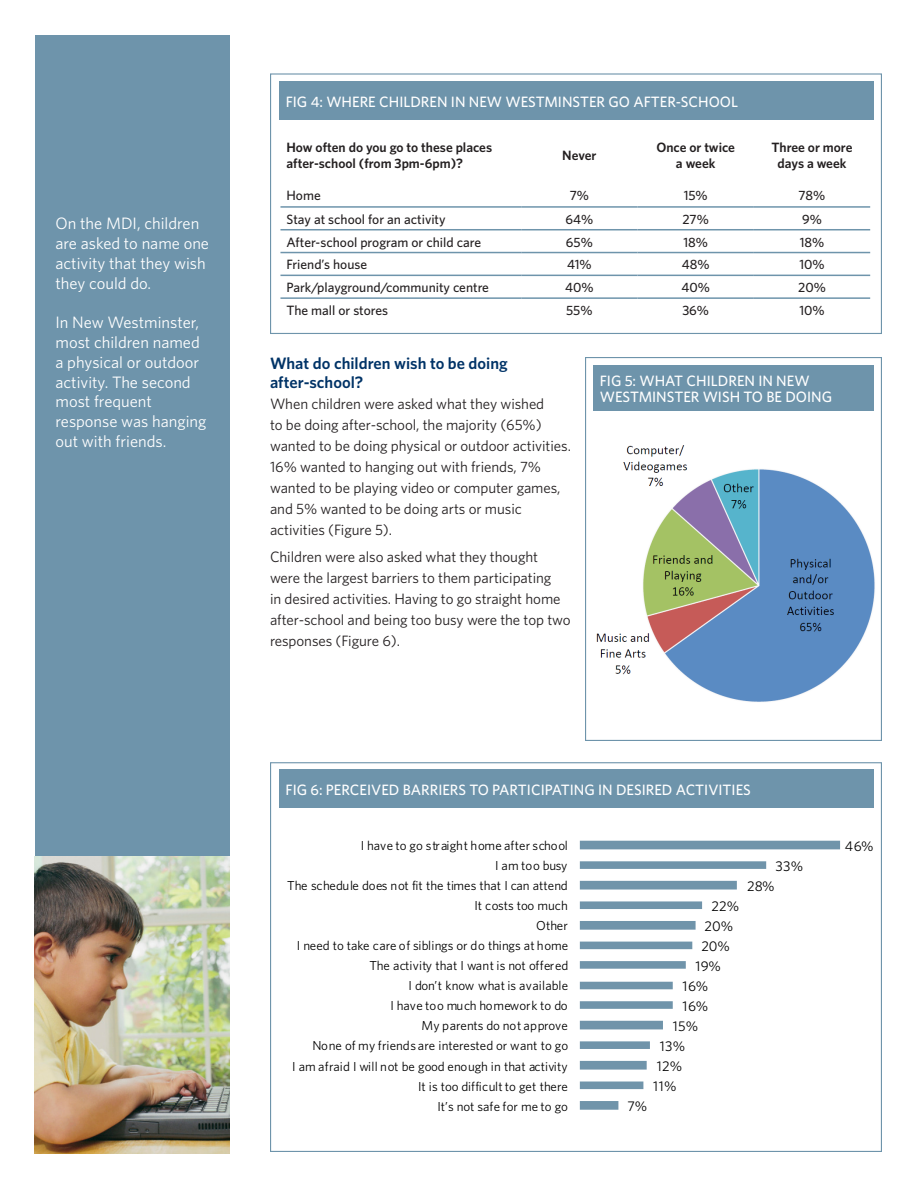
<style>
.page{position:relative;width:918px;height:1188px;background:#fff}
.page>*{position:absolute;margin:0;border:0;box-sizing:border-box;transform-origin:0 0}
.Sidebar_body{font:16.5px/19.8px "Whitney";color:#fff}
.Subheading{font:600 16.5px/19.8px "Whitney";color:#003367}
.Body_copy{font:15px/21px "Whitney";letter-spacing:-.005em;color:#231f20}
.Graph_headers{font:500 15px/16.5px "Whitney";color:#fff}
.t1{font:14.1px "Whitney";letter-spacing:.03em;color:#000}
.Body_copy-2{font:500 13.5px "Whitney";color:#231f20}
.Body_copy-3{font:600 13.5px/16.5px "Whitney";color:#231f20;text-align:center}
.t2{font:13.05px "Whitney";letter-spacing:.005em;color:#000}
</style>
<div class="page">
<div style="left:35px;top:35px;width:195px;height:1118px;background:#6e94ab"></div>
<img style="left:35px;top:856px;width:195px;height:297px">
<div style="left:270px;top:73px;width:612px;height:261px;border:1px solid #6e94ab"></div>
<div style="left:279px;top:81px;width:594px;height:39px;background:#6e94ab"></div>
<hr style="left:280px;top:206px;width:241px;height:2px;background:#6e94ab">
<hr style="left:521px;top:206px;width:117px;height:2px;background:#6e94ab">
<hr style="left:638px;top:206px;width:116px;height:2px;background:#6e94ab">
<hr style="left:754px;top:206px;width:116px;height:2px;background:#6e94ab">
<hr style="left:280px;top:229px;width:241px;height:1px;background:#6e94ab">
<hr style="left:521px;top:229px;width:117px;height:1px;background:#6e94ab">
<hr style="left:638px;top:229px;width:116px;height:1px;background:#6e94ab">
<hr style="left:754px;top:229px;width:116px;height:1px;background:#6e94ab">
<hr style="left:280px;top:252px;width:241px;height:1px;background:#6e94ab">
<hr style="left:521px;top:252px;width:117px;height:1px;background:#6e94ab">
<hr style="left:638px;top:252px;width:116px;height:1px;background:#6e94ab">
<hr style="left:754px;top:252px;width:116px;height:1px;background:#6e94ab">
<hr style="left:280px;top:275px;width:241px;height:1px;background:#6e94ab">
<hr style="left:521px;top:275px;width:117px;height:1px;background:#6e94ab">
<hr style="left:638px;top:275px;width:116px;height:1px;background:#6e94ab">
<hr style="left:754px;top:275px;width:116px;height:1px;background:#6e94ab">
<hr style="left:280px;top:297px;width:241px;height:2px;background:#6e94ab">
<hr style="left:521px;top:297px;width:117px;height:2px;background:#6e94ab">
<hr style="left:638px;top:297px;width:116px;height:2px;background:#6e94ab">
<hr style="left:754px;top:297px;width:116px;height:2px;background:#6e94ab">
<div style="left:585px;top:357px;width:297px;height:384px;border:1px solid #6e94ab"></div>
<div style="left:593px;top:365px;width:280px;height:46px;background:#6e94ab"></div>
<div style="left:279px;top:770px;width:594px;height:38px;background:#6e94ab"></div>
<svg style="left:580px;top:841px;width:260px;height:269px"></svg>
<img style="left:596px;top:445px;width:279px;height:257px">
<p class="Sidebar_body" style="left:56px;top:213px;width:155px">On the MDI, children are asked to name one activity that they wish they could do.</p>
<p class="Sidebar_body" style="left:56px;top:312px;width:153px">In New Westminster, most children named a physical or outdoor activity. The second most frequent response was hanging out with friends.</p>
<p class="Graph_headers" style="left:286px;top:93px;width:454px">FIG 4: WHERE CHILDREN IN NEW WESTMINSTER GO AFTER-SCHOOL</p>
<p class="Body_copy-3" style="left:286px;top:138px;width:207px;text-align:left">How often do you go to these places after-school (from 3pm-6pm)?</p>
<p class="Body_copy-3" style="left:562px;top:147px;width:36px">Never</p>
<p class="Body_copy-3" style="left:656px;top:138px;width:80px">Once or twice a week</p>
<p class="Body_copy-3" style="left:772px;top:138px;width:82px">Three or more days a week</p>
<p class="Body_copy-2" style="left:286px;top:186px;width:36px">Home</p>
<p class="Body_copy-2" style="left:570px;top:186px;width:21px">7%</p>
<p class="Body_copy-2" style="left:684px;top:186px;width:26px">15%</p>
<p class="Body_copy-2" style="left:799px;top:186px;width:28px">78%</p>
<p class="Body_copy-2" style="left:286px;top:210px;width:161px">Stay at school for an activity</p>
<p class="Body_copy-2" style="left:565px;top:210px;width:29px">64%</p>
<p class="Body_copy-2" style="left:683px;top:210px;width:28px">27%</p>
<p class="Body_copy-2" style="left:802px;top:210px;width:21px">9%</p>
<p class="Body_copy-2" style="left:286px;top:233px;width:196px">After-school program or child care</p>
<p class="Body_copy-2" style="left:566px;top:233px;width:28px">65%</p>
<p class="Body_copy-2" style="left:683px;top:233px;width:26px">18%</p>
<p class="Body_copy-2" style="left:800px;top:233px;width:26px">18%</p>
<p class="Body_copy-2" style="left:286px;top:256px;width:82px">Friend’s house</p>
<p class="Body_copy-2" style="left:567px;top:256px;width:26px">41%</p>
<p class="Body_copy-2" style="left:682px;top:256px;width:29px">48%</p>
<p class="Body_copy-2" style="left:799px;top:256px;width:27px">10%</p>
<p class="Body_copy-2" style="left:286px;top:279px;width:204px">Park/playground/community centre</p>
<p class="Body_copy-2" style="left:565px;top:279px;width:30px">40%</p>
<p class="Body_copy-2" style="left:681px;top:279px;width:30px">40%</p>
<p class="Body_copy-2" style="left:798px;top:279px;width:29px">20%</p>
<p class="Body_copy-2" style="left:286px;top:301px;width:103px">The mall or stores</p>
<p class="Body_copy-2" style="left:566px;top:301px;width:28px">55%</p>
<p class="Body_copy-2" style="left:682px;top:301px;width:28px">36%</p>
<p class="Body_copy-2" style="left:799px;top:301px;width:27px">10%</p>
<p class="Subheading" style="left:270px;top:353px;width:239px">What do children wish to be doing after-school?</p>
<p class="Body_copy" style="left:270px;top:393px;width:302px">When children were asked what they wished<br>to be doing after-school, the majority (65%) wanted to be doing physical or outdoor activities.<br>16% wanted to hanging out with friends, 7% wanted to be playing video or computer games, and 5% wanted to be doing arts or music activities (Figure 5).</p>
<p class="Body_copy" style="left:270px;top:546px;width:302px">Children were also asked what they thought were the largest barriers to them participating<br>in desired activities. Having to go straight home after-school and being too busy were the top two responses (Figure 6).</p>
<p class="Graph_headers" style="left:600px;top:372px;width:234px">FIG 5: WHAT CHILDREN IN NEW<br>WESTMINSTER WISH TO BE DOING</p>
<p class="Graph_headers" style="left:286px;top:781px;width:467px">FIG 6: PERCEIVED BARRIERS TO PARTICIPATING IN DESIRED ACTIVITIES</p>
<p class="t2" style="left:361px;top:837px;width:209px">I have to go straight home after school</p>
<p class="t2" style="left:495px;top:857px;width:74px">I am too busy</p>
<p class="t1" style="left:776px;top:857px;width:29px">33%</p>
<p class="t2" style="left:287px;top:877px;width:282px">The schedule does not fit the times that I can attend</p>
<p class="t1" style="left:747px;top:877px;width:29px">28%</p>
<p class="t2" style="left:474px;top:897px;width:95px">It costs too much</p>
<p class="t1" style="left:712px;top:897px;width:29px">22%</p>
<p class="t2" style="left:536px;top:917px;width:33px">Other</p>
<p class="t1" style="left:705px;top:917px;width:30px">20%</p>
<p class="t2" style="left:297px;top:937px;width:273px">I need to take care of siblings or do things at home</p>
<p class="t1" style="left:701px;top:937px;width:30px">20%</p>
<p class="t2" style="left:369px;top:957px;width:201px">The activity that I want is not offered</p>
<p class="t1" style="left:695px;top:957px;width:27px">19%</p>
<p class="t2" style="left:408px;top:977px;width:161px">I don’t know what is available</p>
<p class="t1" style="left:683px;top:977px;width:27px">16%</p>
<p class="t2" style="left:390px;top:997px;width:179px">I have too much homework to do</p>
<p class="t1" style="left:683px;top:997px;width:27px">16%</p>
<p class="t2" style="left:421px;top:1017px;width:148px">My parents do not approve</p>
<p class="t1" style="left:673px;top:1017px;width:27px">15%</p>
<p class="t2" style="left:313px;top:1037px;width:257px">None of my friends are interested or want to go</p>
<p class="t1" style="left:660px;top:1037px;width:27px">13%</p>
<p class="t2" style="left:292px;top:1057px;width:277px">I am afraid I will not be good enough in that activity</p>
<p class="t1" style="left:657px;top:1057px;width:27px">12%</p>
<p class="t2" style="left:418px;top:1077px;width:151px">It is too difficult to get there</p>
<p class="t1" style="left:653px;top:1077px;width:25px">11%</p>
<p class="t2" style="left:437px;top:1097px;width:132px">It’s not safe for me to go</p>
<p class="t1" style="left:627px;top:1097px;width:22px">7%</p>
<p class="t1" style="left:845px;top:837px;width:30px">46%</p>
</div>
